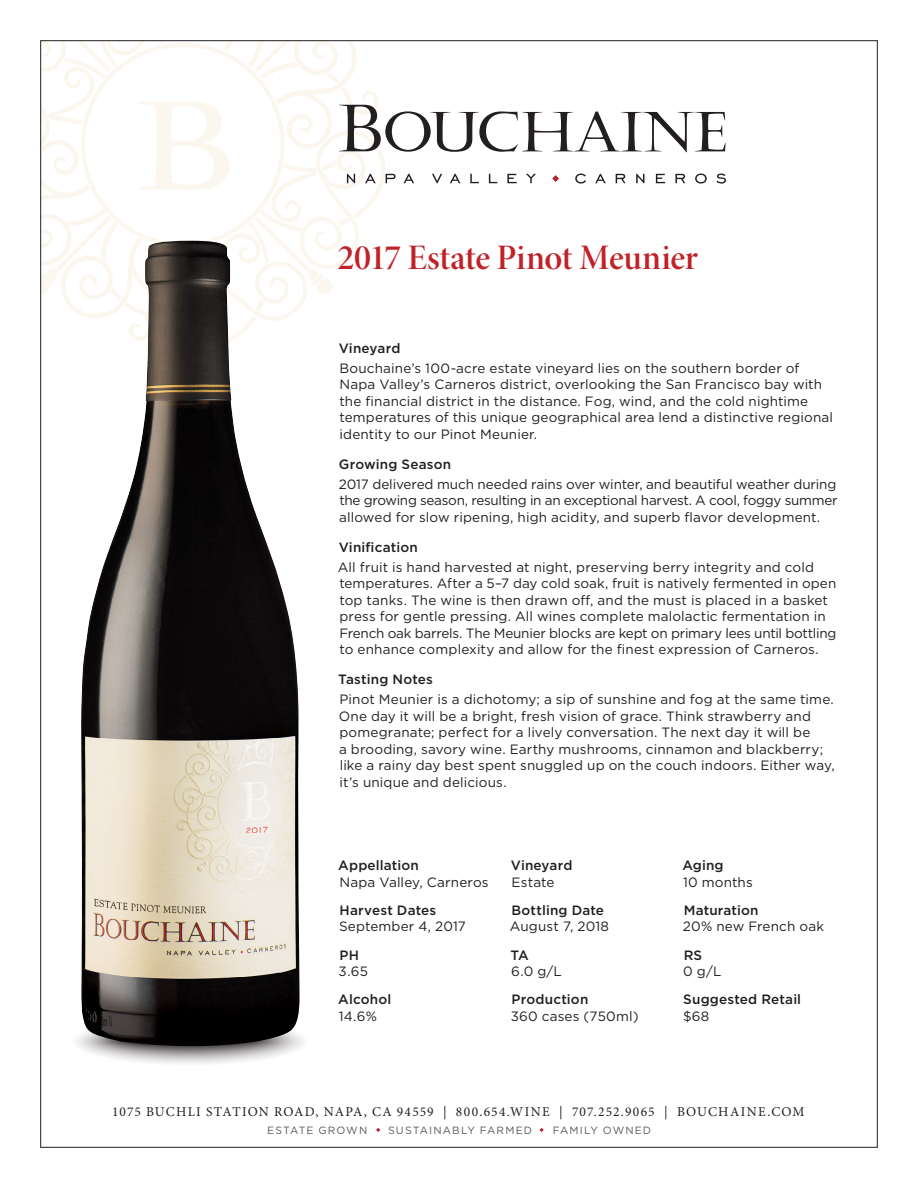
<style>
.page{position:relative;width:918px;height:1188px;background:#fff}
.page>*{position:absolute;margin:0;border:0;box-sizing:border-box;transform-origin:0 0}
.t1{font:36px "Minion Pro Semibold Disp";letter-spacing:-.01em;color:#c12128}
.t2{font:13.5px/16.5px "Gotham";letter-spacing:.01em;color:#231f20}
.t3{font:500 13.5px "Gotham";letter-spacing:.01em;color:#231f20}
.t4{font:13.5px "Minion Pro";letter-spacing:.09em;color:#231f20}
.t5{font:10.5px "Gotham";letter-spacing:.105em;color:#58595b}
</style>
<div class="page">
<img style="left:77px;top:1036px;width:226px;height:28px">
<img style="left:81px;top:347px;width:219px;height:699px">
<svg style="left:42px;top:42px;width:684px;height:305px"></svg>
<svg style="left:376px;top:1128px;width:4px;height:4px"></svg>
<svg style="left:539px;top:1128px;width:5px;height:4px"></svg>
<h1 class="t1" style="left:337px;top:236px;width:362px">2017 Estate Pinot Meunier</h1>
<p class="t3" style="left:339px;top:339px;width:63px">Vineyard</p>
<p class="t2" style="left:339px;top:359px;width:495px">Bouchaine’s 100-acre estate vineyard lies on the southern border of Napa Valley’s Carneros district, overlooking the San Francisco bay with the financial district in the distance. Fog, wind, and the cold nightime temperatures of this unique geographical area lend a distinctive regional identity to our Pinot Meunier.</p>
<p class="t3" style="left:339px;top:455px;width:114px">Growing Season</p>
<p class="t2" style="left:339px;top:475px;width:500px;text-align:justify">2017 delivered much needed rains over winter, and beautiful weather during the growing season, resulting in an exceptional harvest. A cool, foggy summer allowed for slow ripening, high acidity, and superb flavor development.</p>
<p class="t3" style="left:339px;top:538px;width:81px">Vinification</p>
<p class="t2" style="left:338px;top:558px;width:500px">All fruit is hand harvested at night, preserving berry integrity and cold temperatures. After a 5–7 day cold soak, fruit is natively fermented in open top tanks. The wine is then drawn off, and the must is placed in a basket press for gentle pressing. All wines complete malolactic fermentation in French oak barrels. The Meunier blocks are kept on primary lees until bottling to enhance complexity and allow for the finest expression of Carneros.</p>
<p class="t3" style="left:338px;top:671px;width:96px">Tasting Notes</p>
<p class="t2" style="left:339px;top:691px;width:497px">Pinot Meunier is a dichotomy; a sip of sunshine and fog at the same time.<br>One day it will be a bright, fresh vision of grace. Think strawberry and pomegranate; perfect for a lively conversation. The next day it will be<br>a brooding, savory wine. Earthy mushrooms, cinnamon and blackberry; like a rainy day best spent snuggled up on the couch indoors. Either way, it’s unique and delicious.</p>
<p class="t3" style="left:338px;top:857px;width:82px">Appellation</p>
<p class="t2" style="left:339px;top:873px;width:151px">Napa Valley, Carneros</p>
<p class="t3" style="left:340px;top:901px;width:98px">Harvest Dates</p>
<p class="t2" style="left:339px;top:918px;width:128px">September 4, 2017</p>
<p class="t3" style="left:340px;top:946px;width:21px">PH</p>
<p class="t2" style="left:339px;top:963px;width:31px">3.65</p>
<p class="t3" style="left:338px;top:991px;width:55px">Alcohol</p>
<p class="t2" style="left:339px;top:1007px;width:40px">14.6%</p>
<p class="t3" style="left:511px;top:857px;width:63px">Vineyard</p>
<p class="t2" style="left:511px;top:873px;width:44px">Estate</p>
<p class="t3" style="left:512px;top:901px;width:94px">Bottling Date</p>
<p class="t2" style="left:510px;top:918px;width:101px">August 7, 2018</p>
<p class="t3" style="left:510px;top:946px;width:20px">TA</p>
<p class="t2" style="left:511px;top:963px;width:52px">6.0 g/L</p>
<p class="t3" style="left:512px;top:991px;width:78px">Production</p>
<p class="t2" style="left:511px;top:1007px;width:129px">360 cases (750ml)</p>
<p class="t3" style="left:682px;top:857px;width:43px">Aging</p>
<p class="t2" style="left:683px;top:873px;width:71px">10 months</p>
<p class="t3" style="left:684px;top:901px;width:76px">Maturation</p>
<p class="t2" style="left:683px;top:918px;width:143px">20% new French oak</p>
<p class="t3" style="left:684px;top:946px;width:20px">RS</p>
<p class="t2" style="left:683px;top:963px;width:40px">0 g/L</p>
<p class="t3" style="left:683px;top:991px;width:119px">Suggested Retail</p>
<p class="t2" style="left:683px;top:1007px;width:28px">$68</p>
<p class="t4" style="left:112px;top:1104px;width:694px">1075 BUCHLI STATION ROAD, NAPA, CA 94559 | 800.654.WINE | 707.252.9065 | BOUCHAINE.COM</p>
<p class="t5" style="left:267px;top:1124px;width:102px">ESTATE GROWN</p>
<p class="t5" style="left:388px;top:1124px;width:145px">SUSTAINABLY FARMED</p>
<p class="t5" style="left:553px;top:1124px;width:100px">FAMILY OWNED</p>
</div>
